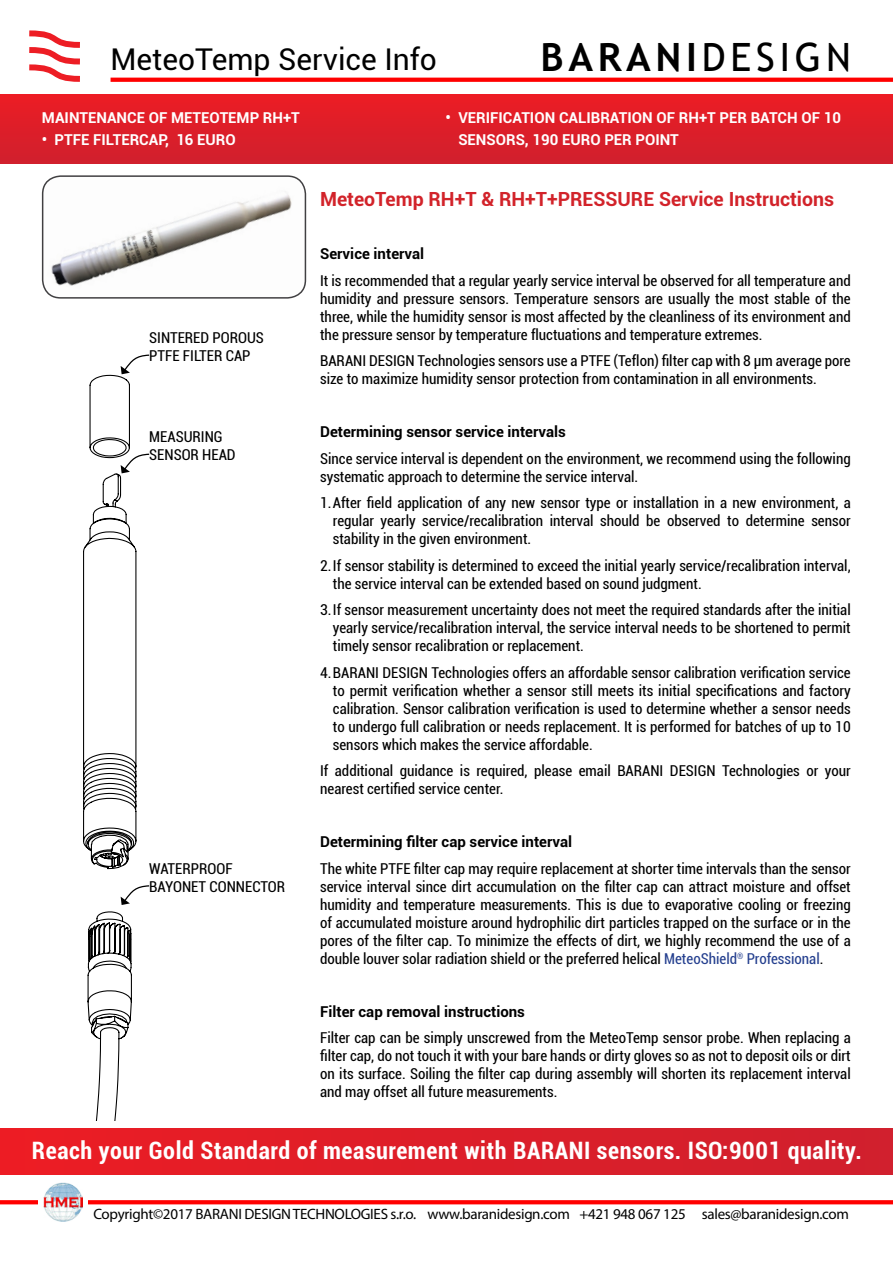
<style>
.page{position:relative;width:893px;height:1263px;background:#fff}
.page>*{position:absolute;margin:0;border:0;box-sizing:border-box;transform-origin:0 0}
.t1{font:700 39px "Trebuchet MS";letter-spacing:.12em;color:#000}
.t2{font:30px "Roboto";color:#000}
.t3{font:700 condensed 24px "Roboto";letter-spacing:.025em;color:#fff}
.t4{font:700 19.5px "Roboto";color:#d2232a}
.t5{font:condensed 15px/18px "Roboto";color:#000}
.t6{font:700 15px/22.5px "Roboto";color:#fff}
.t7{font:700 15px "Roboto";color:#000}
.t8{font:15px "Myriad Pro";letter-spacing:-.02em;color:#000}
.s1{font-weight:400}
.s2{color:#25408f}
</style>
<div class="page">
<svg style="left:111px;top:78px;width:782px;height:4px;background:#ff0808"></svg>
<svg style="left:0;top:1200px;width:893px;height:4px;background:#ff0a0a"></svg>
<div style="left:38px;top:1182px;width:49px;height:39px;background:#fff"></div>
<img style="left:44px;top:1182px;width:38px;height:39px">
<svg style="left:29px;top:30px;width:51px;height:52px"></svg>
<div style="left:0;top:1129px;width:893px;height:45px;background:linear-gradient(to right,#ec1d24,#d0202d)"></div>
<div style="left:0;top:94px;width:893px;height:69px;background:linear-gradient(to bottom,#ec1d24,#d01f2d)"></div>
<img style="left:43px;top:176px;width:262px;height:122px">
<div style="left:42px;top:175px;width:264px;height:124px;border:2px solid #414042;border-radius:18px"></div>
<svg style="left:83px;top:374px;width:54px;height:747px"></svg>
<svg style="left:121px;top:354px;width:29px;height:20px"></svg>
<svg style="left:121px;top:453px;width:29px;height:20px"></svg>
<svg style="left:121px;top:884px;width:29px;height:21px"></svg>
<h2 class="t2" style="left:111px;top:38px;width:328px">MeteoTemp Service Info</h2>
<h1 class="t1" style="left:540px;top:32px;width:312px">BARANI<span class="s1">DESIGN</span></h1>
<p class="t6" style="left:42px;top:106px;width:259px">Maintenance of meteotemp rh+T</p>
<p class="t6" style="left:42px;top:128px;width:195px">• ptfe filtercap, 16 Euro</p>
<p class="t5" style="left:149px;top:328px;width:116px">SINTERED POROUS<br>PTFE FILTER CAP</p>
<p class="t5" style="left:149px;top:427px;width:88px">MEASURING<br>SENSOR HEAD</p>
<p class="t5" style="left:149px;top:859px;width:137px">WATERPROOF<br>BAYONET CONNECTOR</p>
<p class="t6" style="left:458px;top:106px;width:384px;text-indent:-13px">• verification calibration of rh+T per batch of 10 sensorS, 190 EURO</p>
<p class="t6" style="left:604px;top:128px;width:76px">per point</p>
<h3 class="t4" style="left:320px;top:185px;width:251px">MeteoTemp RH +T &amp; RH +T+PRESSURE</h3>
<h3 class="t4" style="left:659px;top:185px;width:177px">Service Instructions</h3>
<p class="t7" style="left:320px;top:243px;width:106px">Service interval</p>
<p class="t5" style="left:320px;top:271px;width:532px;text-align:justify">It is recommended that a regular yearly service interval be observed for all temperature and humidity and pressure sensors. Temperature sensors are usually the most stable of the three, while the humidity sensor is most affected by the cleanliness of its environment and the pressure sensor by temperature fluctuations and temperature extremes.</p>
<p class="t5" style="left:320px;top:351px;width:532px">BARANI DESIGN Technologies sensors use a PTFE (Teflon) filter cap with 8 μm average pore size to maximize humidity sensor protection from contamination in all environments.</p>
<p class="t7" style="left:320px;top:421px;width:247px">Determining sensor service intervals</p>
<p class="t5" style="left:320px;top:449px;width:532px">Since service interval is dependent on the environment, we recommend using the following systematic approach to determine the service interval.</p>
<p class="t5" style="left:333px;top:493px;width:519px;text-align:justify;text-indent:-13px">1.After field application of any new sensor type or installation in a new environment, a regular yearly service/recalibration interval should be observed to determine sensor stability in the given environment.</p>
<p class="t5" style="left:333px;top:556px;width:519px;text-indent:-13px">2.If sensor stability is determined to exceed the initial yearly service/recalibration interval, the service interval can be extended based on sound judgment.</p>
<p class="t5" style="left:333px;top:600px;width:519px;text-align:justify;text-indent:-13px">3.If sensor measurement uncertainty does not meet the required standards after the initial yearly service/recalibration interval, the service interval needs to be shortened to permit timely sensor recalibration or replacement.</p>
<p class="t5" style="left:333px;top:663px;width:519px;text-align:justify;text-indent:-13px">4.BARANI DESIGN Technologies offers an affordable sensor calibration verification service to permit verification whether a sensor still meets its initial specifications and factory calibration. Sensor calibration verification is used to determine whether a sensor needs to undergo full calibration or needs replacement. It is performed for batches of up to 10 sensors which makes the service affordable.</p>
<p class="t5" style="left:320px;top:761px;width:532px">If additional guidance is required, please email BARANI DESIGN Technologies or your nearest certified service center.</p>
<p class="t7" style="left:320px;top:831px;width:254px">Determining filter cap service interval</p>
<p class="t5" style="left:320px;top:859px;width:532px;text-align:justify">The white PTFE filter cap may require replacement at shorter time intervals than the sensor service interval since dirt accumulation on the filter cap can attract moisture and offset humidity and temperature measurements. This is due to evaporative cooling or freezing of accumulated moisture around hydrophilic dirt particles trapped on the surface or in the pores of the filter cap. To minimize the effects of dirt, we highly recommend the use of a double louver solar radiation shield or the preferred helical <span class="s2">MeteoShield</span><sup>®</sup> <span class="s2">Professional</span>.</p>
<p class="t7" style="left:320px;top:1001px;width:206px">Filter cap removal instructions</p>
<p class="t5" style="left:320px;top:1028px;width:532px;text-align:justify">Filter cap can be simply unscrewed from the MeteoTemp sensor probe. When replacing a filter cap, do not touch it with your bare hands or dirty gloves so as not to deposit oils or dirt on its surface. Soiling the filter cap during assembly will shorten its replacement interval and may offset all future measurements.</p>
<h3 class="t3" style="left:32px;top:1134px;width:831px">Reach your Gold Standard of measurement with BARANI sensors. ISO:9001 quality.</h3>
<p class="t8" style="left:93px;top:1204px;width:757px">Copyright©2017 BARANI DESIGN TECHNOLOGIES s.r.o. www.baranidesign.com +421 948 067 125 sales@baranidesign.com</p>
</div>
